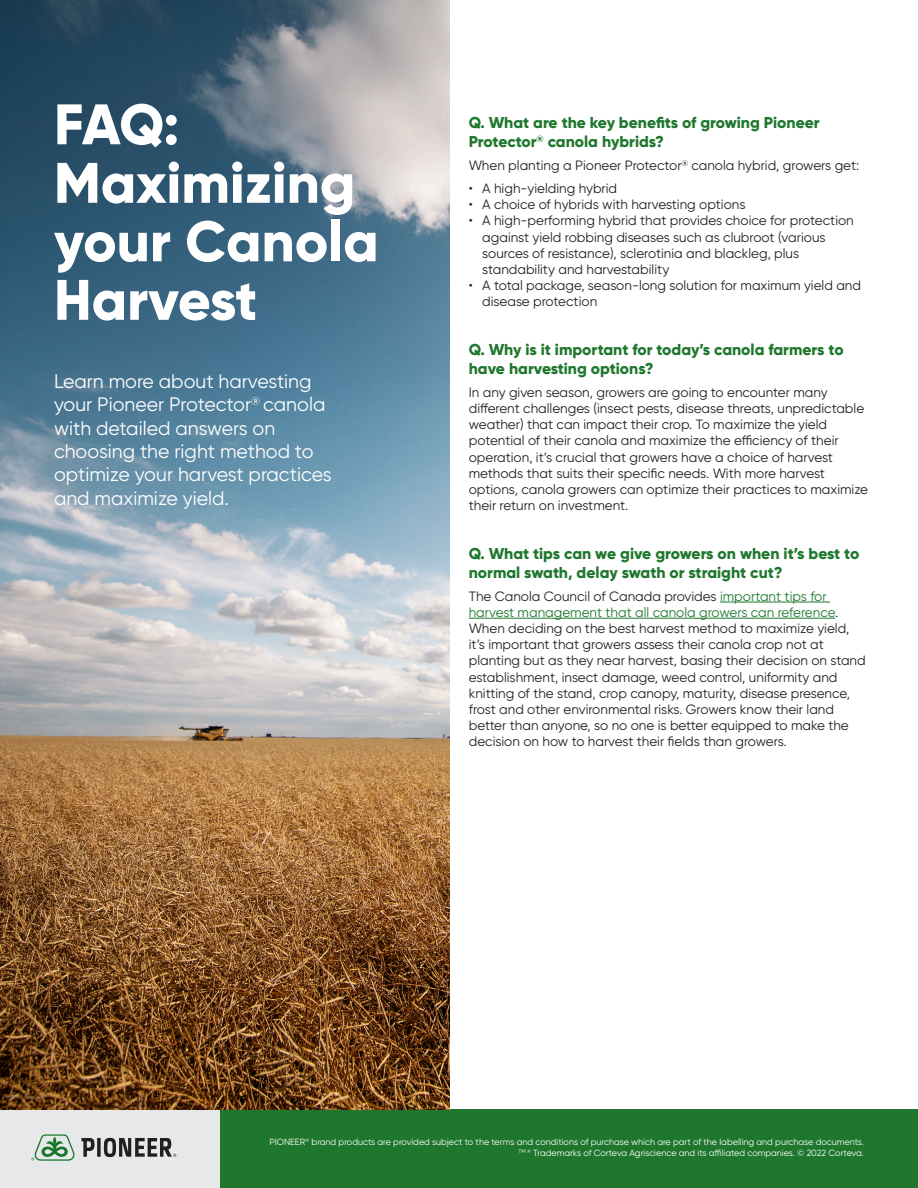
<style>
.page{position:relative;width:918px;height:1188px;background:#fff}
.page>*{position:absolute;margin:0;border:0;box-sizing:border-box;transform-origin:0 0}
.t1{font:800 57px/58.5px "Gilroy";color:#fff}
.t2{font:19.5px/23.4px "Gilroy";color:#fff}
.t3{font:800 15.75px/18.9px "Gilroy";color:#1e772d}
.t4{font:13.5px/16.2px "Gilroy";color:#231f20}
.t5{font:9px/10.8px "Gilroy";color:#fff;text-align:right}
.s1{color:#1e772d}
</style>
<div class="page">
<div style="left:0;top:1109px;width:220px;height:79px;background:#e6e8ea"></div>
<div style="left:220px;top:1109px;width:698px;height:79px;background:#1e772d"></div>
<img style="left:0;top:0;width:450px;height:1109px">
<hr style="left:720px;top:602px;width:110px;height:1px;background:#1e772d">
<hr style="left:469px;top:618px;width:366px;height:1px;background:#1e772d">
<svg style="left:97px;top:1138px;width:4px;height:19px"></svg>
<svg style="left:104px;top:1138px;width:72px;height:19px"></svg>
<svg style="left:31px;top:1134px;width:64px;height:27px"></svg>
<p class="t1" style="left:54px;top:95px;width:326px">FAQ:<br>Maximizing your Canola<br>Harvest</p>
<p class="t2" style="left:54px;top:369px;width:279px">Learn more about harvesting your Pioneer Protector<sup>®</sup> canola with detailed answers on choosing the right method to optimize your harvest practices and maximize yield.</p>
<p class="t3" style="left:469px;top:113px;width:353px">Q. What are the key benefits of growing Pioneer<br>Protector<sup>®</sup> canola hybrids?</p>
<p class="t4" style="left:469px;top:157px;width:392px">When planting a Pioneer Protector<sup>®</sup> canola hybrid, growers get:</p>
<p class="t4" style="left:469px;top:180px;width:150px">• A high-yielding hybrid</p>
<p class="t4" style="left:469px;top:196px;width:278px">• A choice of hybrids with harvesting options</p>
<p class="t4" style="left:482px;top:212px;width:373px;text-indent:-14px">• A high-performing hybrid that provides choice for protection against yield robbing diseases such as clubroot (various sources of resistance), sclerotinia and blackleg, plus standability and harvestability</p>
<p class="t4" style="left:482px;top:277px;width:380px;text-indent:-14px">• A total package, season-long solution for maximum yield and disease protection</p>
<p class="t3" style="left:469px;top:340px;width:376px">Q. Why is it important for today’s canola farmers to have harvesting options?</p>
<p class="t4" style="left:469px;top:384px;width:401px">In any given season, growers are going to encounter many different challenges (insect pests, disease threats, unpredictable weather) that can impact their crop. To maximize the yield potential of their canola and maximize the efficiency of their operation, it’s crucial that growers have a choice of harvest methods that suits their specific needs. With more harvest options, canola growers can optimize their practices to maximize their return on investment.</p>
<p class="t3" style="left:469px;top:544px;width:392px">Q. What tips can we give growers on when it’s best to normal swath, delay swath or straight cut?</p>
<p class="t4" style="left:469px;top:588px;width:399px">The Canola Council of Canada provides <span class="s1">important tips for harvest management that all canola growers can reference</span>.<br>When deciding on the best harvest method to maximize yield, it’s important that growers assess their canola crop not at planting but as they near harvest, basing their decision on stand establishment, insect damage, weed control, uniformity and knitting of the stand, crop canopy, maturity, disease presence, frost and other environmental risks. Growers know their land better than anyone, so no one is better equipped to make the decision on how to harvest their fields than growers.</p>
<p class="t5" style="left:269px;top:1136px;width:596px">PIONEER<sup>®</sup> brand products are provided subject to the terms and conditions of purchase which are part of the labelling and purchase documents.<br><sup>TM</sup> <sup>®</sup> Trademarks of Corteva Agriscience and its affiliated companies. © 2022 Corteva.</p>
</div>
